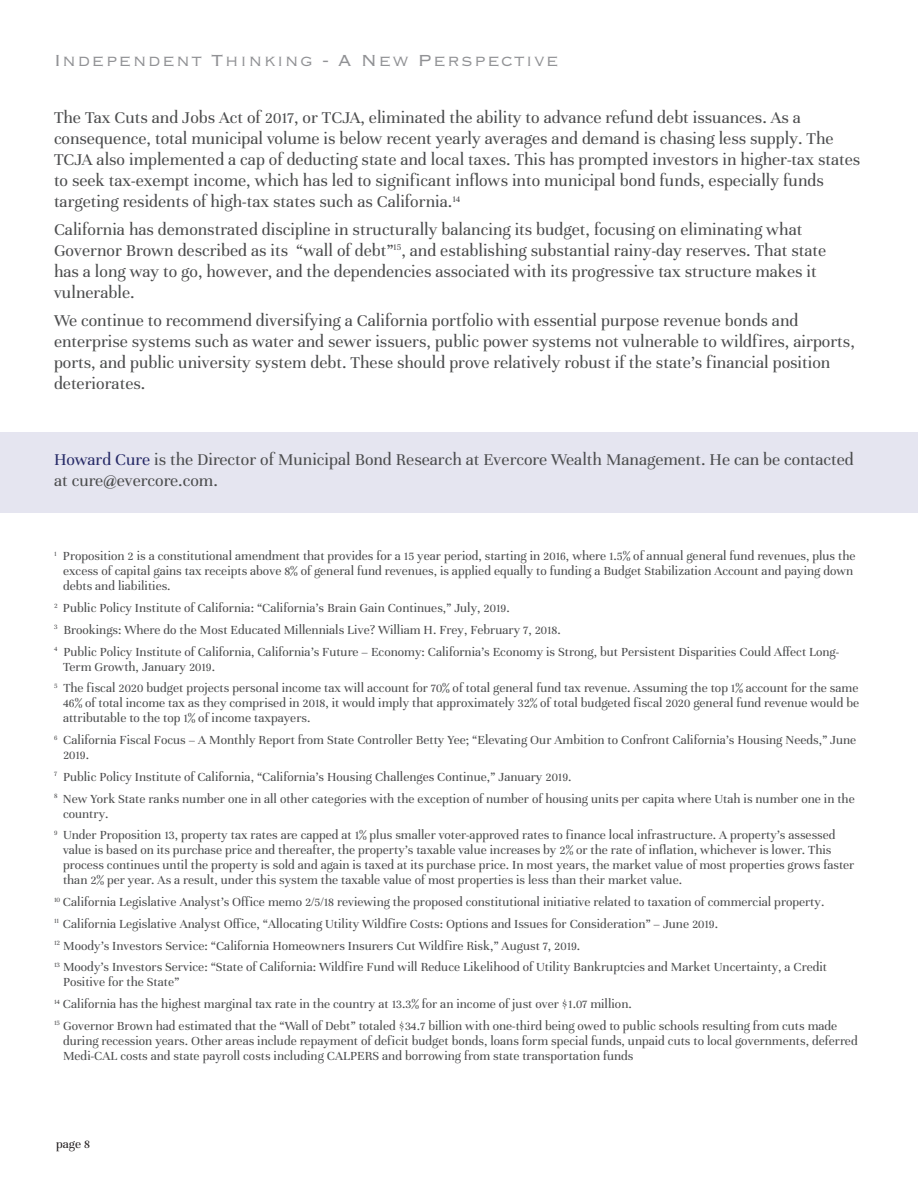
<style>
.page{position:relative;width:918px;height:1188px;background:#fff}
.page>*{position:absolute;margin:0;border:0;box-sizing:border-box;transform-origin:0 0}
.t1{font:21px "Copperplate Gothic Std 32 BC";letter-spacing:.06em;color:#919295}
.Subject{font:18px/21px "Unna";color:#4b4c4d}
.Subject-2{font:13.5px/15px "Unna";color:#4b4c4d}
.t2{font:13.5px "Unna";color:#231f20}
.s1{color:#262a67}
</style>
<div class="page">
<div style="left:0;top:433px;width:918px;height:80px;background:#e5e5f0"></div>
<h1 class="t1" style="left:54px;top:50px;width:506px">Independent Thinking - A New Perspective</h1>
<p class="Subject" style="left:54px;top:108px;width:808px">The Tax Cuts and Jobs Act of 2017, or TCJA, eliminated the ability to advance refund debt issuances. As a consequence, total municipal volume is below recent yearly averages and demand is chasing less supply. The TCJA also implemented a cap of deducting state and local taxes. This has prompted investors in higher-tax states to seek tax-exempt income, which has led to significant inflows into municipal bond funds, especially funds targeting residents of high-tax states such as California.<sup>14</sup></p>
<p class="Subject" style="left:54px;top:219px;width:774px">California has demonstrated discipline in structurally balancing its budget, focusing on eliminating what Governor Brown described as its “wall of debt”<sup>15</sup>, and establishing substantial rainy-day reserves. That state has a long way to go, however, and the dependencies associated with its progressive tax structure makes it vulnerable.</p>
<p class="Subject" style="left:54px;top:310px;width:802px">We continue to recommend diversifying a California portfolio with essential purpose revenue bonds and enterprise systems such as water and sewer issuers, public power systems not vulnerable to wildfires, airports, ports, and public university system debt. These should prove relatively robust if the state’s financial position deteriorates.</p>
<p class="Subject" style="left:54px;top:449px;width:801px"><span class="s1">Howard Cure</span> is the Director of Municipal Bond Research at Evercore Wealth Management. He can be contacted at cure@evercore.com.</p>
<p class="Subject-2" style="left:63px;top:549px;width:794px;text-indent:-9px"><sup>1</sup> Proposition 2 is a constitutional amendment that provides for a 15 year period, starting in 2016, where 1.5% of annual general fund revenues, plus the excess of capital gains tax receipts above 8% of general fund revenues, is applied equally to funding a Budget Stabilization Account and paying down debts and liabilities.</p>
<p class="Subject-2" style="left:54px;top:601px;width:457px"><sup>2</sup> Public Policy Institute of California: “California’s Brain Gain Continues,” July, 2019.</p>
<p class="Subject-2" style="left:54px;top:622px;width:508px"><sup>3</sup> Brookings: Where do the Most Educated Millennials Live? William H. Frey, February 7, 2018.</p>
<p class="Subject-2" style="left:63px;top:644px;width:778px;text-indent:-9px"><sup>4</sup> Public Policy Institute of California, California’s Future – Economy: California’s Economy is Strong, but Persistent Disparities Could Affect Long-<br>Term Growth, January 2019.</p>
<p class="Subject-2" style="left:63px;top:681px;width:798px;text-align:justify;text-indent:-9px"><sup>5</sup> The fiscal 2020 budget projects personal income tax will account for 70% of total general fund tax revenue. Assuming the top 1% account for the same 46% of total income tax as they comprised in 2018, it would imply that approximately 32% of total budgeted fiscal 2020 general fund revenue would be attributable to the top 1% of income taxpayers.</p>
<p class="Subject-2" style="left:63px;top:733px;width:795px;text-indent:-9px"><sup>6</sup> California Fiscal Focus – A Monthly Report from State Controller Betty Yee; “Elevating Our Ambition to Confront California’s Housing Needs,” June<br>2019.</p>
<p class="Subject-2" style="left:54px;top:769px;width:519px"><sup>7</sup> Public Policy Institute of California, “California’s Housing Challenges Continue,” January 2019.</p>
<p class="Subject-2" style="left:63px;top:791px;width:793px;text-indent:-9px"><sup>8</sup> New York State ranks number one in all other categories with the exception of number of housing units per capita where Utah is number one in the country.</p>
<p class="Subject-2" style="left:63px;top:828px;width:793px;text-indent:-9px"><sup>9</sup> Under Proposition 13, property tax rates are capped at 1% plus smaller voter-approved rates to finance local infrastructure. A property’s assessed value is based on its purchase price and thereafter, the property’s taxable value increases by 2% or the rate of inflation, whichever is lower. This process continues until the property is sold and again is taxed at its purchase price. In most years, the market value of most properties grows faster than 2% per year. As a result, under this system the taxable value of most properties is less than their market value.</p>
<p class="Subject-2" style="left:54px;top:895px;width:772px"><sup>10</sup> California Legislative Analyst’s Office memo 2/5/18 reviewing the proposed constitutional initiative related to taxation of commercial property.</p>
<p class="Subject-2" style="left:54px;top:916px;width:666px"><sup>11</sup> California Legislative Analyst Office, “Allocating Utility Wildfire Costs: Options and Issues for Consideration” – June 2019.</p>
<p class="Subject-2" style="left:54px;top:938px;width:528px"><sup>12</sup> Moody’s Investors Service: “California Homeowners Insurers Cut Wildfire Risk,” August 7, 2019.</p>
<p class="Subject-2" style="left:63px;top:960px;width:766px;text-indent:-9px"><sup>13</sup> Moody’s Investors Service: “State of California: Wildfire Fund will Reduce Likelihood of Utility Bankruptcies and Market Uncertainty, a Credit<br>Positive for the State”</p>
<p class="Subject-2" style="left:54px;top:997px;width:579px"><sup>14</sup> California has the highest marginal tax rate in the country at 13.3% for an income of just over $1.07 million.</p>
<p class="Subject-2" style="left:63px;top:1018px;width:796px;text-indent:-9px"><sup>15</sup> Governor Brown had estimated that the “Wall of Debt” totaled $34.7 billion with one-third being owed to public schools resulting from cuts made during recession years. Other areas include repayment of deficit budget bonds, loans form special funds, unpaid cuts to local governments, deferred<br>Medi-CAL costs and state payroll costs including CALPERS and borrowing from state transportation funds</p>
<p class="t2" style="left:56px;top:1136px;width:35px">page 8</p>
</div>
